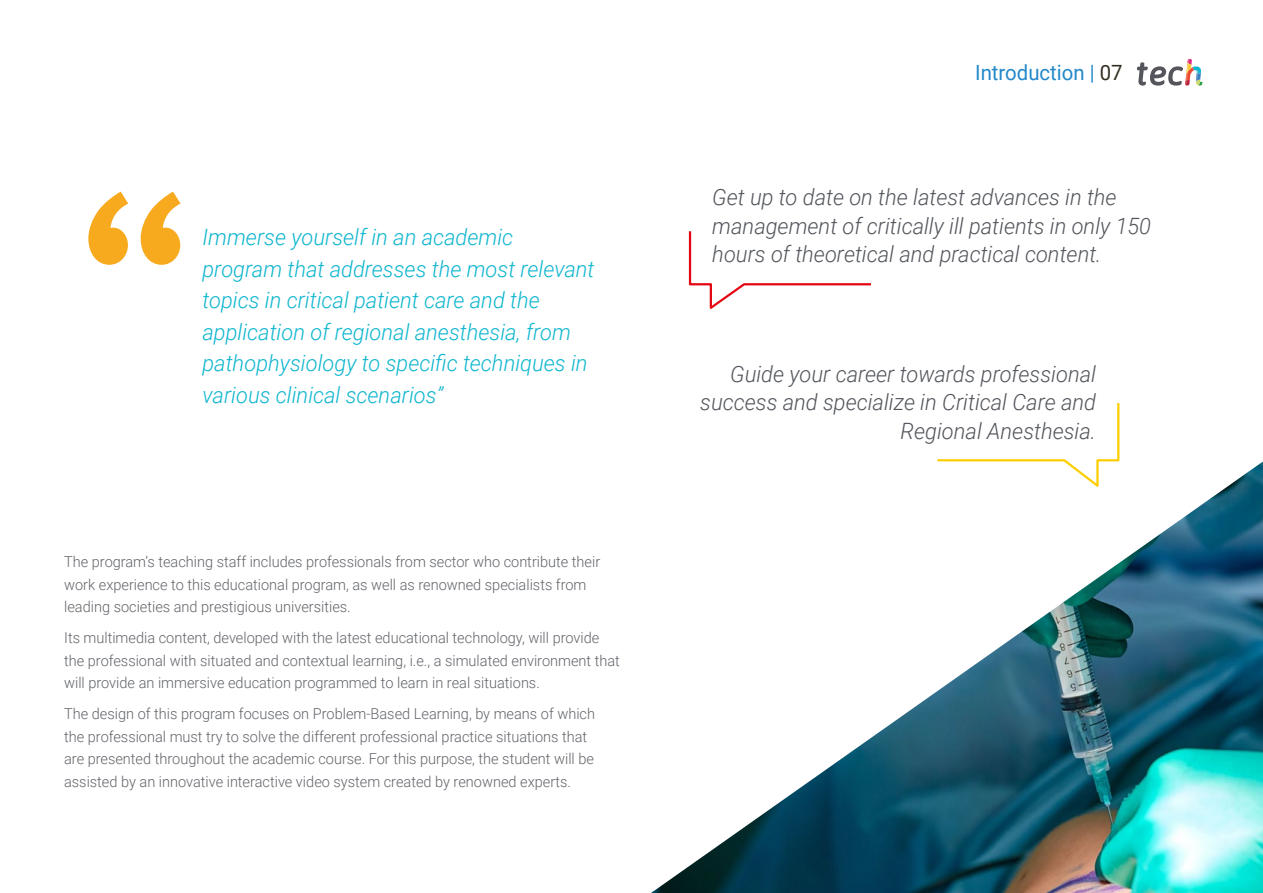
<style>
.page{position:relative;width:1263px;height:893px;background:#fff}
.page>*{position:absolute;margin:0;border:0;box-sizing:border-box;transform-origin:0 0}
.t1{font:italic 300 22.5px/28.5px "Roboto";color:#52555b;text-align:right}
.t2{font:italic 300 22.5px/31.5px "Roboto";color:#0fb6cf}
.t3{font:21px "Roboto";color:#2488c9}
.t4{font:300 15px/22.5px "Roboto";color:#61646a}
.s1{color:#312e20}
</style>
<div class="page">
<svg style="left:88px;top:192px;width:92px;height:73px"></svg>
<svg style="left:937px;top:403px;width:183px;height:58px"></svg>
<img style="left:651px;top:461px;width:612px;height:432px">
<svg style="left:688px;top:231px;width:183px;height:78px"></svg>
<svg style="left:1137px;top:59px;width:65px;height:27px"></svg>
<h1 class="t2" style="left:202px;top:220px;width:394px">Immerse yourself in an academic program that addresses the most relevant topics in critical patient care and the application of regional anesthesia, from pathophysiology to specific techniques in various clinical scenarios”</h1>
<p class="t4" style="left:64px;top:550px;width:538px">The program’s teaching staff includes professionals from sector who contribute their work experience to this educational program, as well as renowned specialists from leading societies and prestigious universities.</p>
<p class="t4" style="left:64px;top:626px;width:557px">Its multimedia content, developed with the latest educational technology, will provide the professional with situated and contextual learning, i.e., a simulated environment that will provide an immersive education programmed to learn in real situations.</p>
<p class="t4" style="left:64px;top:702px;width:532px">The design of this program focuses on Problem-Based Learning, by means of which the professional must try to solve the different professional practice situations that are presented throughout the academic course. For this purpose, the student will be assisted by an innovative interactive video system created by renowned experts.</p>
<h2 class="t3" style="left:975px;top:57px;width:149px">Introduction | <span class="s1">07</span></h2>
<h1 class="t1" style="left:712px;top:182px;width:440px;text-align:left">Get up to date on the latest advances in the management of critically ill patients in only 150 hours of theoretical and practical content.</h1>
<h1 class="t1" style="left:700px;top:359px;width:397px">Guide your career towards professional success and specialize in Critical Care and<br>Regional Anesthesia.</h1>
</div>
